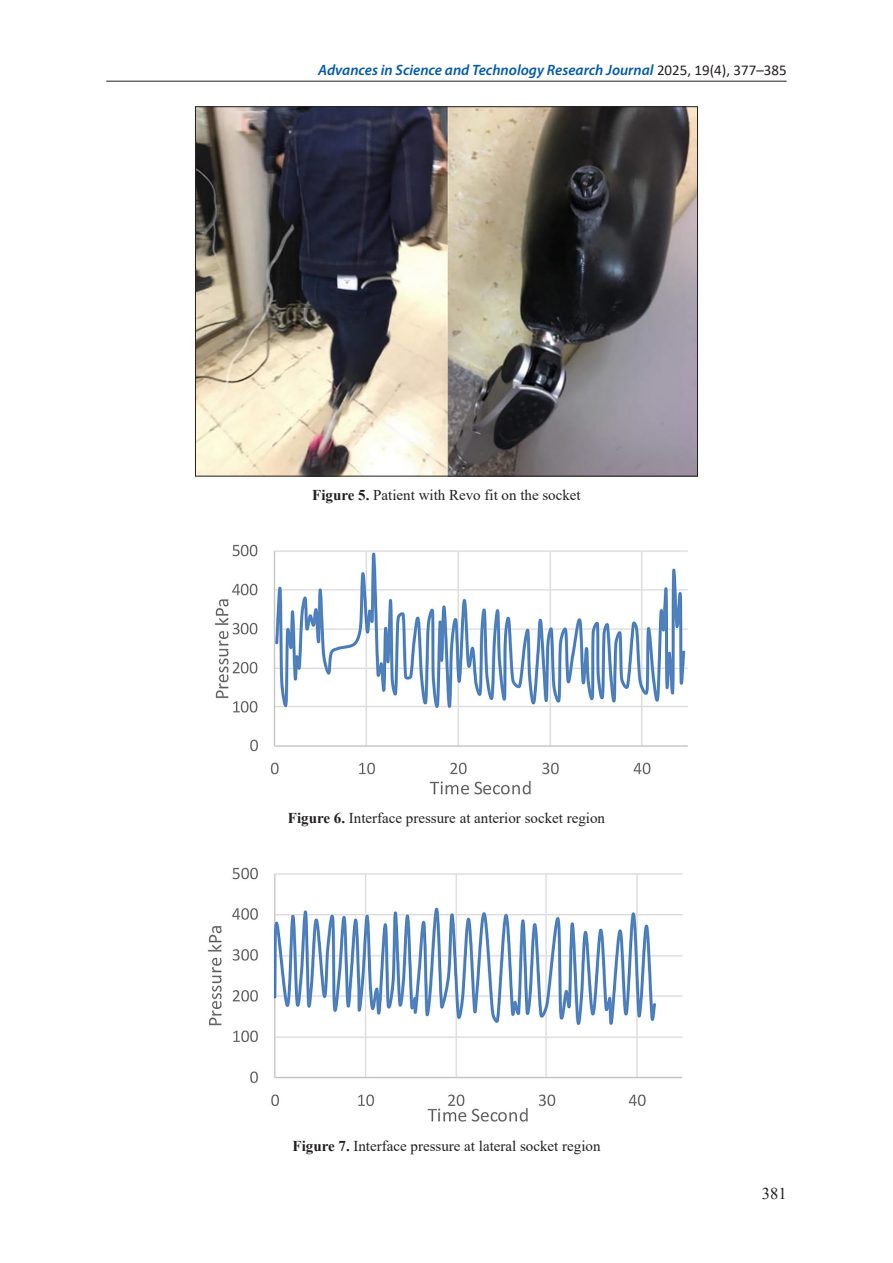
<style>
.page{position:relative;width:893px;height:1263px;background:#fff}
.page>*{position:absolute;margin:0;border:0;box-sizing:border-box;transform-origin:0 0}
.t1{font:16.5px "Times New Roman";color:#231f20}
.Figure{font:15px "Times New Roman";color:#231f20}
.t2{font:italic 600 15px "Myriad Pro";color:#015aaa}
.s1{font-family:"Calibri";font-weight:400;font-style:normal;color:#231f20}
.s2{font-weight:700}
</style>
<div class="page">
<hr style="left:106px;top:81px;width:681px;height:1px;background:#231f20">
<img style="left:197px;top:108px;width:499px;height:366px">
<img style="left:214px;top:544px;width:474px;height:251px">
<img style="left:207px;top:867px;width:476px;height:255px">
<p class="t2" style="left:318px;top:60px;width:470px">Advances in Science and Technology Research Journal <span class="s1">2025, 19(4), 377–385</span></p>
<p class="Figure" style="left:312px;top:484px;width:270px"><span class="s2">Figure 5.</span> Patient with Revo fit on the socket</p>
<p class="Figure" style="left:288px;top:807px;width:319px"><span class="s2">Figure 6.</span> Interface pressure at anterior socket region</p>
<p class="Figure" style="left:292px;top:1136px;width:309px"><span class="s2">Figure 7.</span> Interface pressure at lateral socket region</p>
<p class="t1" style="left:762px;top:1182px;width:26px">381</p>
</div>
